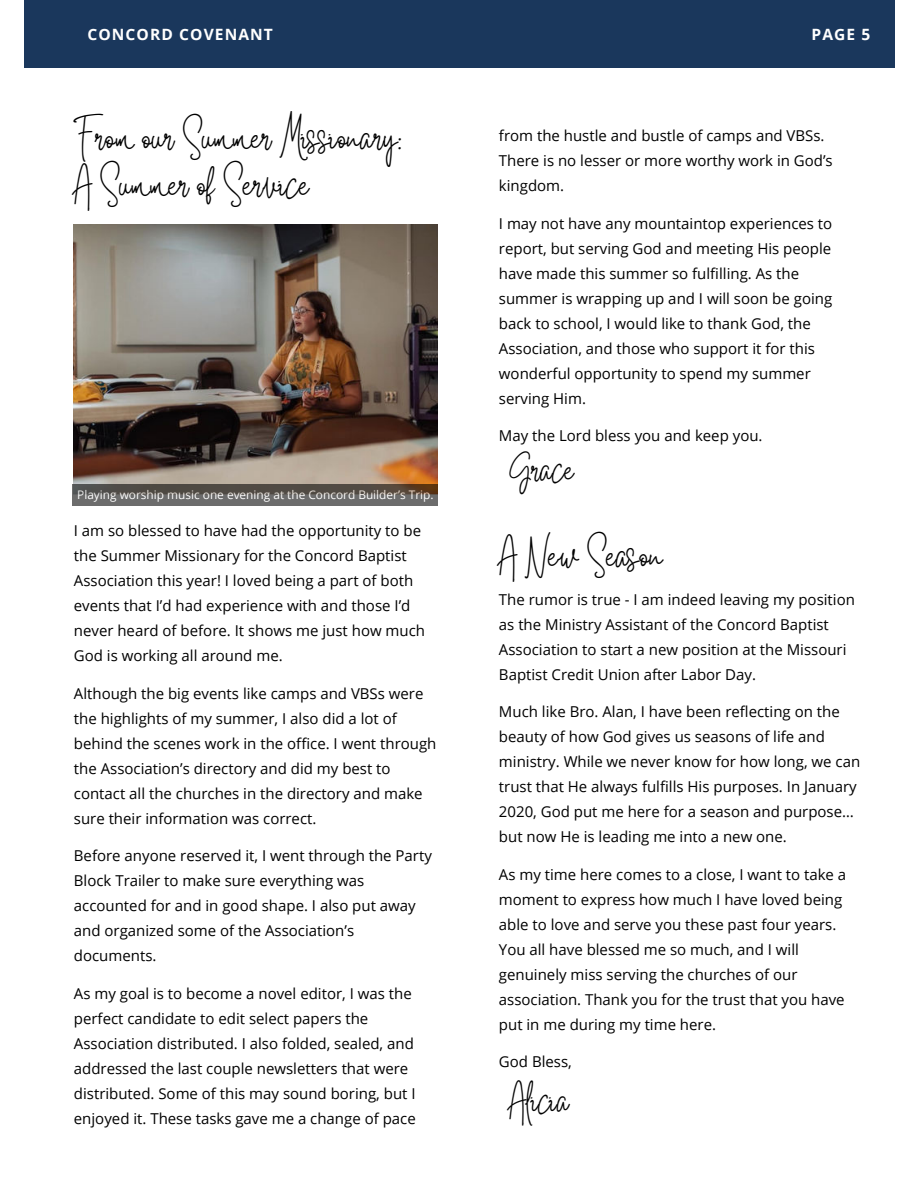
<style>
.page{position:relative;width:918px;height:1188px;background:#fff}
.page>*{position:absolute;margin:0;border:0;box-sizing:border-box;transform-origin:0 0}
.t1{font:30px/47.2px "White Star";color:#000}
.t2{font:28.5px "White Star";color:#000}
.t3{font:700 15.6px "Open Sans";letter-spacing:.07em;color:#fff}
.t4{font:15px/25px "Open Sans";color:#000}
.t5{font:11.85px "Open Sans";color:#fff}
</style>
<div class="page">
<div style="left:24px;top:0;width:870px;height:68px;background:#1a375c"></div>
<img style="left:74px;top:225px;width:363px;height:259px">
<svg style="left:72px;top:484px;width:366px;height:21px;background:#5e5a56"></svg>
<p class="t3" style="left:87px;top:24px;width:187px">CONCORD COVENANT</p>
<p class="t3" style="left:812px;top:24px;width:60px">PAGE 5</p>
<h1 class="t1" style="left:74px;top:124px;width:330px">From our Summer Missionary:<br>A Summer of Service</h1>
<p class="t5" style="left:77px;top:487px;width:358px">Playing worship music one evening at the Concord Builder’s Trip.</p>
<p class="t4" style="left:74px;top:518px;width:353px">I am so blessed to have had the opportunity to be the Summer Missionary for the Concord Baptist Association this year! I loved being a part of both events that I’d had experience with and those I’d never heard of before. It shows me just how much God is working all around me.</p>
<p class="t4" style="left:74px;top:681px;width:364px">Although the big events like camps and VBSs were the highlights of my summer, I also did a lot of behind the scenes work in the office. I went through the Association’s directory and did my best to contact all the churches in the directory and make sure their information was correct.</p>
<p class="t4" style="left:74px;top:843px;width:360px">Before anyone reserved it, I went through the Party Block Trailer to make sure everything was accounted for and in good shape. I also put away and organized some of the Association’s documents.</p>
<p class="t4" style="left:74px;top:981px;width:343px">As my goal is to become a novel editor, I was the perfect candidate to edit select papers the Association distributed. I also folded, sealed, and addressed the last couple newsletters that were distributed. Some of this may sound boring, but I enjoyed it. These tasks gave me a change of pace</p>
<p class="t4" style="left:499px;top:123px;width:335px">from the hustle and bustle of camps and VBSs.<br>There is no lesser or more worthy work in God’s kingdom.</p>
<p class="t4" style="left:499px;top:210px;width:335px">I may not have any mountaintop experiences to report, but serving God and meeting His people have made this summer so fulfilling. As the summer is wrapping up and I will soon be going back to school, I would like to thank God, the Association, and those who support it for this wonderful opportunity to spend my summer serving Him.</p>
<p class="t4" style="left:499px;top:423px;width:265px">May the Lord bless you and keep you.</p>
<h2 class="t2" style="left:508px;top:462px;width:67px">Grace</h2>
<h1 class="t1" style="left:499px;top:542px;width:166px">A New Season</h1>
<p class="t4" style="left:499px;top:586px;width:357px">The rumor is true - I am indeed leaving my position as the Ministry Assistant of the Concord Baptist Association to start a new position at the Missouri Baptist Credit Union after Labor Day.</p>
<p class="t4" style="left:499px;top:699px;width:363px">Much like Bro. Alan, I have been reflecting on the beauty of how God gives us seasons of life and ministry. While we never know for how long, we can trust that He always fulfills His purposes. In January 2020, God put me here for a season and purpose… but now He is leading me into a new one.</p>
<p class="t4" style="left:499px;top:861px;width:349px">As my time here comes to a close, I want to take a moment to express how much I have loved being able to love and serve you these past four years.<br>You all have blessed me so much, and I will genuinely miss serving the churches of our association. Thank you for the trust that you have put in me during my time here.</p>
<p class="t4" style="left:499px;top:1049px;width:74px">God Bless,</p>
<h2 class="t2" style="left:509px;top:1094px;width:62px">Alicia</h2>
</div>
